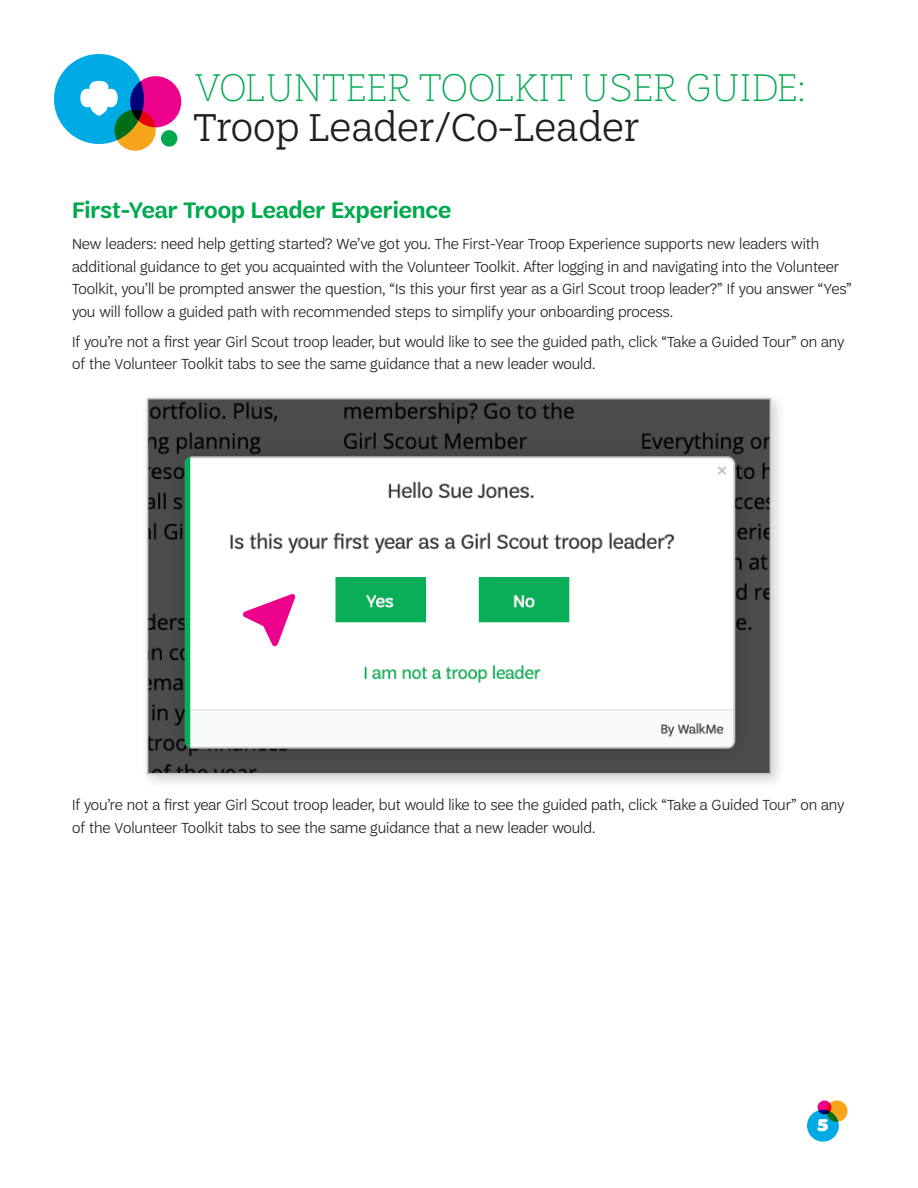
<style>
.page{position:relative;width:918px;height:1188px;background:#fff}
.page>*{position:absolute;margin:0;border:0;box-sizing:border-box;transform-origin:0 0}
.t1{font:100 42px "Trefoil Slab";letter-spacing:.01em;color:#00a94e}
.t2{font:300 42px "Trefoil Slab";color:#231f20}
.SUBHEAD_BOLD_U_LC_gr{font:600 24px "Trefoil Sans";color:#00a94e}
.t3{font:900 18px "Trefoil Slab";color:#fff}
.BODY_COPY{font:300 15.75px/22.5px "Trefoil Sans";color:#231f20}
</style>
<div class="page">
<div style="left:161px;top:130px;width:16px;height:17px;background:#00a94e;border-radius:50%"></div>
<div style="left:54px;top:54px;width:90px;height:90px;background:#00abe5;border-radius:50%"></div>
<svg style="left:80px;top:81px;width:38px;height:35px"></svg>
<svg style="left:114px;top:110px;width:42px;height:41px"></svg>
<svg style="left:130px;top:76px;width:51px;height:51px;fill:#ed028c"></svg>
<div style="left:807px;top:1110px;width:32px;height:32px;background:#00abe5;border-radius:50%"></div>
<svg style="left:818px;top:1100px;width:13px;height:14px"></svg>
<svg style="left:826px;top:1100px;width:22px;height:22px"></svg>
<div style="left:141px;top:392px;width:646px;height:398px;background:#231f20;opacity:.2"></div>
<img style="left:150px;top:401px;width:618px;height:371px">
<div style="left:147px;top:398px;width:624px;height:377px;border:2px solid #c7c8ca"></div>
<svg style="left:242px;top:593px;width:54px;height:54px"></svg>
<h1 class="t1" style="left:194px;top:65px;width:613px">VOLUNTEER TOOLKIT USER GUIDE:</h1>
<h1 class="t2" style="left:194px;top:104px;width:447px">Troop Leader/Co-Leader</h1>
<p class="SUBHEAD_BOLD_U_LC_gr" style="left:72px;top:196px;width:381px">First-Year Troop Leader Experience</p>
<p class="BODY_COPY" style="left:72px;top:233px;width:781px">New leaders: need help getting started? We’ve got you. The First-Year Troop Experience supports new leaders with additional guidance to get you acquainted with the Volunteer Toolkit. After logging in and navigating into the Volunteer Toolkit, you’ll be prompted answer the question, “Is this your first year as a Girl Scout troop leader?” If you answer “Yes” you will follow a guided path with recommended steps to simplify your onboarding process.</p>
<p class="BODY_COPY" style="left:72px;top:330px;width:774px">If you’re not a first year Girl Scout troop leader, but would like to see the guided path, click “Take a Guided Tour” on any of the Volunteer Toolkit tabs to see the same guidance that a new leader would.</p>
<p class="BODY_COPY" style="left:72px;top:794px;width:774px">If you’re not a first year Girl Scout troop leader, but would like to see the guided path, click “Take a Guided Tour” on any of the Volunteer Toolkit tabs to see the same guidance that a new leader would.</p>
<p class="t3" style="left:818px;top:1115px;width:12px">5</p>
</div>
